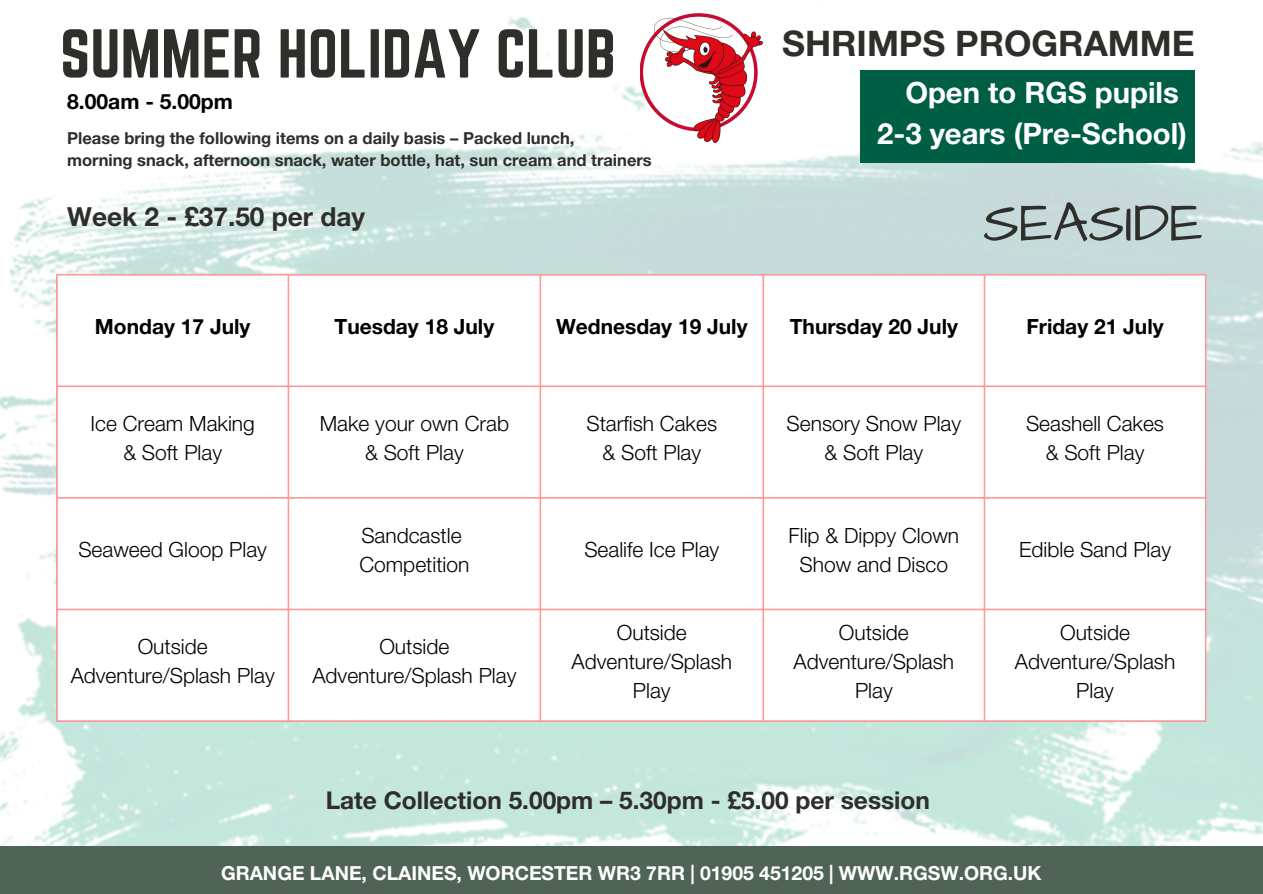
<style>
.page{position:relative;width:1263px;height:894px;background:#fff}
.page>*{position:absolute;margin:0;border:0;box-sizing:border-box;transform-origin:0 0}
.t1{font:60.45px "Norwester";color:#2e2e2a}
.t2{font:56.25px "Architects Daughter";color:#2e2e2a}
.t3{font:700 35.25px "Helvetica Neue LT Std";color:#2e2e2a}
.t4{font:700 29.25px/40.5px "Helvetica Neue LT Std";color:#fff;text-align:right}
.t5{font:700 26.25px "Helvetica Neue LT Std";color:#2e2e2a}
.t6{font:700 24.45px "Helvetica Neue LT Std";color:#2e2e2a}
.t7{font:700 21.15px "Helvetica Neue LT Std";color:#000}
.t8{font:300 21px/29.2px "Helvetica Neue LT Std";color:#000;text-align:center}
.t9{font:700 21px "Helvetica Neue LT Std";color:#000}
.t10{font:700 19.35px "Helvetica Neue LT Std";color:#fff}
.t11{font:700 16.5px/22.5px "Helvetica Neue LT Std";color:#2e2e2a}
</style>
<div class="page">
<img style="left:0;top:17px;width:1263px;height:829px">
<div style="left:0;top:846px;width:1263px;height:47px;background:#4f6456"></div>
<svg style="left:58px;top:275px;width:1147px;height:445px"></svg>
<hr style="left:56px;top:275px;width:2px;height:445px;background:#f99">
<hr style="left:288px;top:275px;width:1px;height:445px;background:#f99">
<hr style="left:540px;top:275px;width:1px;height:445px;background:#f99">
<hr style="left:762px;top:275px;width:2px;height:445px;background:#f99">
<hr style="left:984px;top:275px;width:1px;height:445px;background:#f99">
<hr style="left:1205px;top:275px;width:1px;height:445px;background:#f99">
<hr style="left:56px;top:274px;width:1150px;height:1px;background:#f99">
<hr style="left:56px;top:385px;width:1150px;height:2px;background:#f99">
<hr style="left:56px;top:497px;width:1150px;height:1px;background:#f99">
<hr style="left:56px;top:608px;width:1150px;height:2px;background:#f99">
<hr style="left:56px;top:720px;width:1150px;height:1px;background:#f99">
<svg style="left:640px;top:17px;width:14px;height:114px"></svg>
<img style="left:654px;top:13px;width:108px;height:129px">
<div style="left:860px;top:71px;width:335px;height:92px;background:#005e45"></div>
<h1 class="t1" style="left:60px;top:17px;width:557px">SUMMER HOLIDAY CLUB</h1>
<h3 class="t3" style="left:782px;top:31px;width:414px">SHRIMPS PROGRAMME</h3>
<h3 class="t4" style="left:877px;top:76px;width:311px">Open to RGS pupils<br>2-3 years (Pre-School)</h3>
<p class="t7" style="left:67px;top:93px;width:167px">8.00am - 5.00pm</p>
<p class="t11" style="left:67px;top:129px;width:586px">Please bring the following items on a daily basis – Packed lunch,<br>morning snack, afternoon snack, water bottle, hat, sun cream and trainers</p>
<p class="t5" style="left:67px;top:207px;width:299px">Week 2 - £37.50 per day</p>
<h2 class="t2" style="left:983px;top:185px;width:221px">SEASIDE</h2>
<p class="t9" style="left:95px;top:319px;width:157px">Monday 17 July</p>
<p class="t9" style="left:334px;top:319px;width:161px">Tuesday 18 July</p>
<p class="t9" style="left:556px;top:319px;width:193px">Wednesday 19 July</p>
<p class="t9" style="left:790px;top:319px;width:170px">Thursday 20 July</p>
<p class="t9" style="left:1026px;top:319px;width:139px">Friday 21 July</p>
<p class="t8" style="left:90px;top:412px;width:166px">Ice Cream Making &amp; Soft Play</p>
<p class="t8" style="left:320px;top:412px;width:191px">Make your own Crab &amp; Soft Play</p>
<p class="t8" style="left:586px;top:412px;width:132px">Starfish Cakes &amp; Soft Play</p>
<p class="t8" style="left:787px;top:412px;width:176px">Sensory Snow Play &amp; Soft Play</p>
<p class="t8" style="left:1026px;top:412px;width:139px">Seashell Cakes &amp; Soft Play</p>
<p class="t8" style="left:78px;top:538px;width:190px">Seaweed Gloop Play</p>
<p class="t8" style="left:359px;top:523px;width:111px;text-align:left">Sandcastle<br>Competition</p>
<p class="t8" style="left:71px;top:635px;width:206px">Outside<br>Adventure/Splash Play</p>
<p class="t8" style="left:312px;top:635px;width:206px">Outside<br>Adventure/Splash Play</p>
<p class="t8" style="left:584px;top:538px;width:136px">Sealife Ice Play</p>
<p class="t8" style="left:789px;top:523px;width:172px">Flip &amp; Dippy Clown<br>Show and Disco</p>
<p class="t8" style="left:1019px;top:538px;width:153px">Edible Sand Play</p>
<p class="t8" style="left:572px;top:620px;width:162px">Outside<br>Adventure/Splash<br>Play</p>
<p class="t8" style="left:794px;top:620px;width:162px">Outside<br>Adventure/Splash<br>Play</p>
<p class="t8" style="left:1015px;top:620px;width:162px">Outside<br>Adventure/Splash<br>Play</p>
<p class="t6" style="left:326px;top:790px;width:606px">Late Collection 5.00pm – 5.30pm - £5.00 per session</p>
<p class="t10" style="left:221px;top:865px;width:822px">GRANGE LANE, CLAINES, WORCESTER WR3 7RR | 01905 451205 | WWW.RGSW.ORG.UK</p>
</div>
